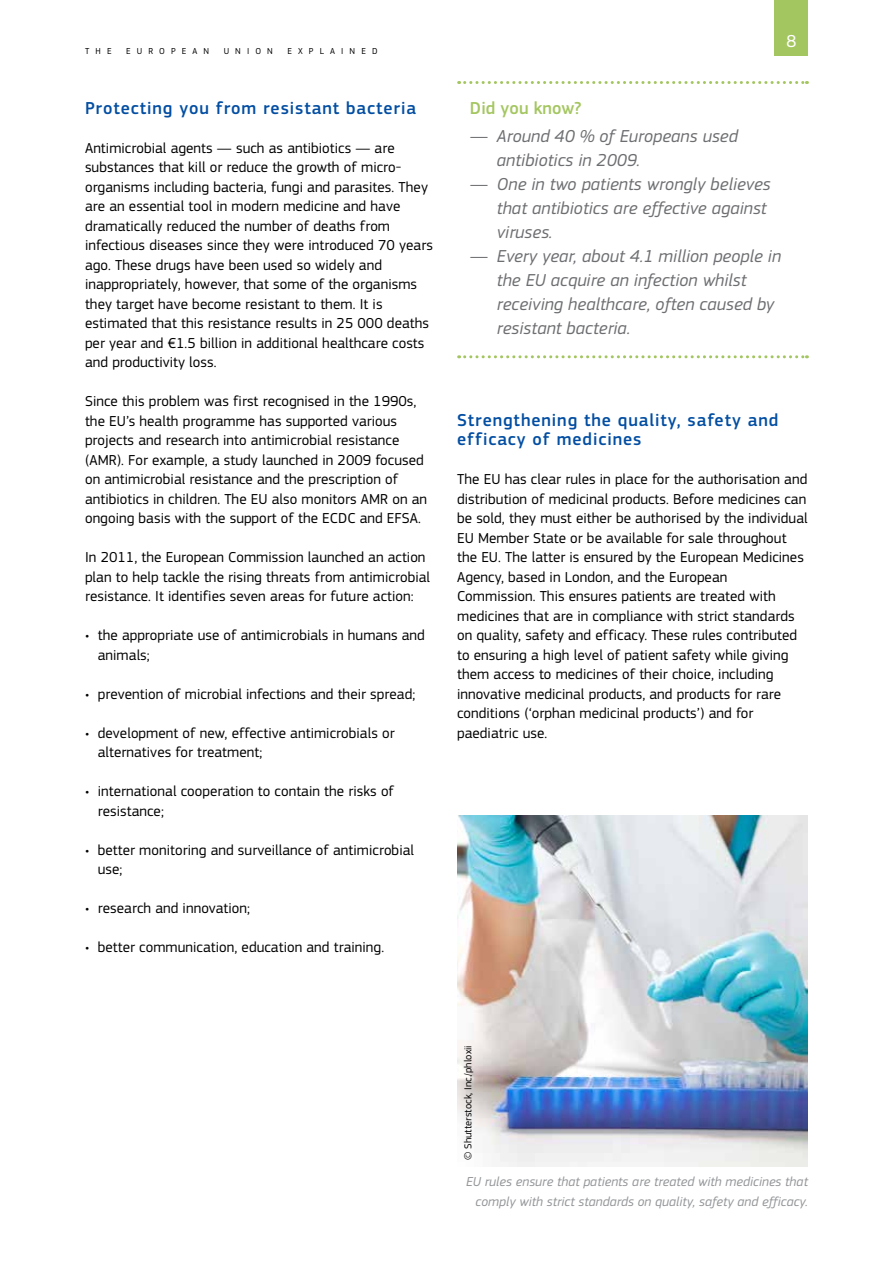
<style>
.page{position:relative;width:893px;height:1263px;background:#fff}
.page>*{position:absolute;margin:0;border:0;box-sizing:border-box;transform-origin:0 0}
.t1{font:italic 18px/24px "EC Square Sans Pro";letter-spacing:.005em;color:#6d6e71}
.t2{font:500 18px/19.5px "EC Square Sans Pro";letter-spacing:.05em;color:#034ea2}
.t3{font:500 18px "EC Square Sans Pro";color:#a4c660}
.t4{font:18px "EC Square Sans Pro";color:#fff}
.t5{font:15px/19.5px "EC Square Sans Pro";letter-spacing:.005em;color:#000}
.t6{font:italic 13.5px/19.5px "EC Square Sans Pro";letter-spacing:.005em;color:#939598;text-align:right}
.t7{font:10.5px "EC Square Sans Pro";color:#000}
.t8{font:9px "EC Square Sans Pro";letter-spacing:.68em;color:#000}
</style>
<div class="page">
<div style="left:775px;top:0;width:33px;height:55px;background:#a4c660"></div>
<svg style="left:459px;top:81px;width:348px;height:3px"></svg>
<svg style="left:459px;top:355px;width:348px;height:3px"></svg>
<img style="left:457px;top:816px;width:351px;height:350px">
<p class="t8" style="left:85px;top:45px;width:28px">The</p>
<p class="t8" style="left:126px;top:45px;width:85px">E uropean</p>
<p class="t8" style="left:224px;top:45px;width:51px">U nion</p>
<p class="t8" style="left:287px;top:45px;width:92px">explained</p>
<p class="t2" style="left:85px;top:98px;width:333px">Protecting you from resistant bacteria</p>
<p class="t5" style="left:85px;top:138px;width:349px">Antimicrobial agents — such as antibiotics — are substances that kill or reduce the growth of micro&shy;organisms including bacteria, fungi and parasites. They are an essential tool in modern medicine and have dramatically reduced the number of deaths from infectious diseases since they were introduced 70 years ago. These drugs have been used so widely and inappropriately, however, that some of the organisms they target have become resistant to them. It is estimated that this resistance results in 25 000 deaths per year and €1.5 billion in additional healthcare costs and productivity loss.</p>
<p class="t5" style="left:85px;top:392px;width:344px">Since this problem was first recognised in the 1990s, the EU’s health programme has supported various projects and research into antimicrobial resistance (AMR). For example, a study launched in 2009 focused on antimicrobial resistance and the prescription of antibiotics in children. The EU also monitors AMR on an ongoing basis with the support of the ECDC and EFSA.</p>
<p class="t5" style="left:85px;top:548px;width:347px">In 2011, the European Commission launched an action plan to help tackle the rising threats from antimicrobial resistance. It identifies seven areas for future action:</p>
<p class="t5" style="left:98px;top:626px;width:329px;text-indent:-13px">• the appropriate use of antimicrobials in humans and animals;</p>
<p class="t5" style="left:85px;top:684px;width:332px">• prevention of microbial infections and their spread;</p>
<p class="t5" style="left:98px;top:723px;width:298px;text-indent:-13px">• development of new, effective antimicrobials or alternatives for treatment;</p>
<p class="t5" style="left:98px;top:782px;width:298px;text-indent:-13px">• international cooperation to contain the risks of resistance;</p>
<p class="t5" style="left:98px;top:840px;width:318px;text-indent:-13px">• better monitoring and surveillance of antimicrobial use;</p>
<p class="t5" style="left:85px;top:899px;width:166px">• research and innovation;</p>
<p class="t5" style="left:85px;top:938px;width:301px">• better communication, education and training.</p>
<p class="t4" style="left:786px;top:30px;width:12px">8</p>
<p class="t3" style="left:470px;top:97px;width:113px">Did you know?</p>
<p class="t1" style="left:497px;top:124px;width:243px;text-indent:-27px">— Around 40 % of Europeans used antibiotics in 2009.</p>
<p class="t1" style="left:497px;top:172px;width:275px;text-indent:-27px">— One in two patients wrongly believes that antibiotics are effective against viruses.</p>
<p class="t1" style="left:497px;top:244px;width:286px;text-indent:-27px">— Every year, about 4.1 million people in the EU acquire an infection whilst receiving healthcare, often caused by resistant bacteria.</p>
<p class="t2" style="left:457px;top:410px;width:323px">Strengthening the quality, safety and efficacy of medicines</p>
<p class="t5" style="left:457px;top:470px;width:352px">The EU has clear rules in place for the authorisation and distribution of medicinal products. Before medicines can be sold, they must either be authorised by the individual EU Member State or be available for sale throughout the EU. The latter is ensured by the European Medicines Agency, based in London, and the European Commission. This ensures patients are treated with medicines that are in compliance with strict standards on quality, safety and efficacy. These rules contributed to ensuring a high level of patient safety while giving them access to medicines of their choice, including innovative medicinal products, and products for rare conditions (‘orphan medicinal products’) and for paediatric use.</p>
<p class="t7" style="left:462px;top:1160px;width:116px;rotate:-90deg">© Shutterstock, Inc./phloxii</p>
<p class="t6" style="left:466px;top:1172px;width:343px">EU rules ensure that patients are treated with medicines that comply with strict standards on quality, safety and efficacy.</p>
</div>
